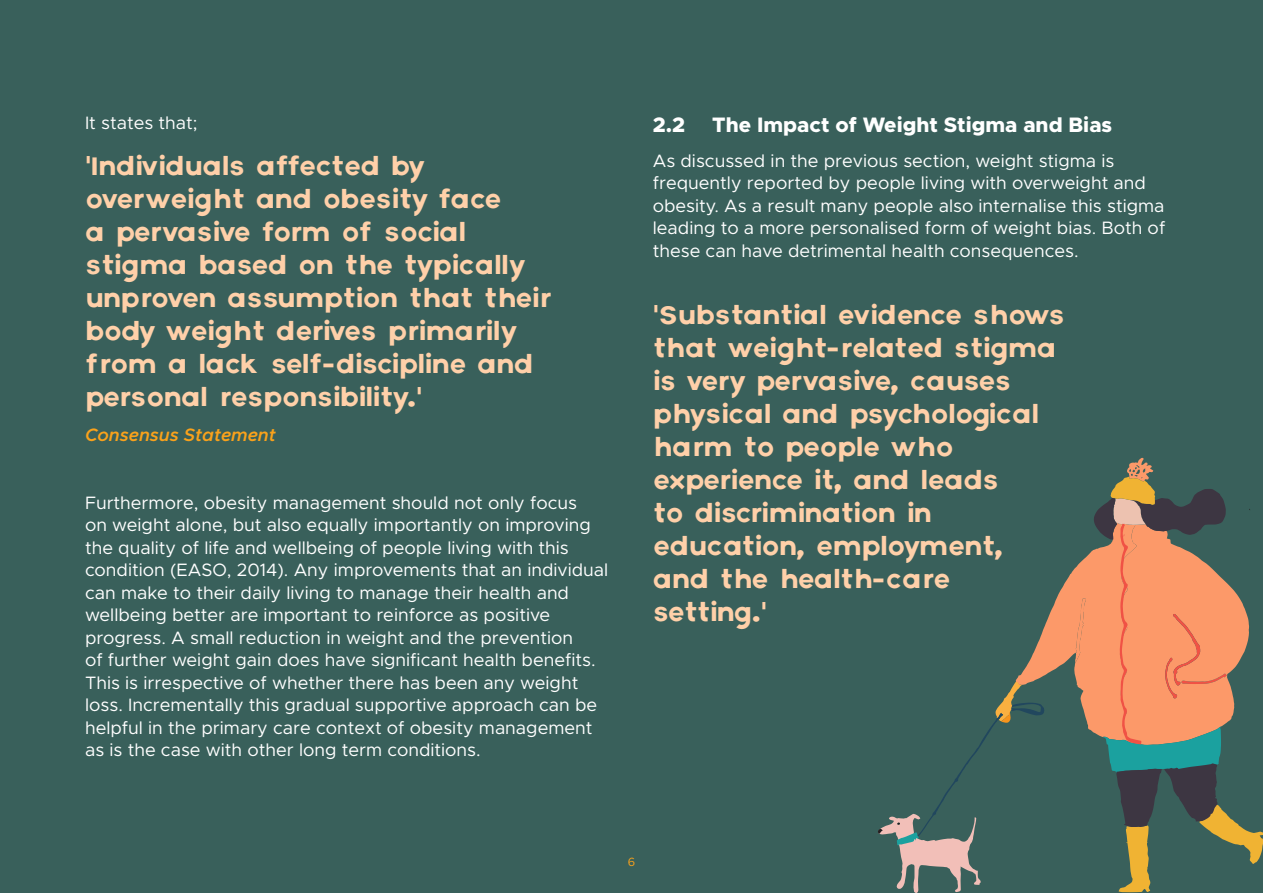
<style>
.page{position:relative;width:1263px;height:893px;background:#39605b}
.page>*{position:absolute;margin:0;border:0;box-sizing:border-box;transform-origin:0 0}
.t1{font:27px/33px "Axis";color:#ffd0a9}
.t2{font:800 21px "Metropolis";color:#fff}
.t3{font:18px/22.5px "Metropolis";color:#fff}
.t4{font:italic 600 18px "Metropolis";color:#faa21b}
.t5{font:12px "Metropolis";color:#faa21b}
</style>
<div class="page">
<svg style="left:878px;top:458px;width:385px;height:435px"></svg>
<p class="t3" style="left:85px;top:112px;width:114px">It states that;</p>
<p class="t1" style="left:85px;top:150px;width:469px">‘Individuals affected by overweight and obesity face<br>a pervasive form of social stigma based on the typically unproven assumption that their body weight derives primarily from a lack self-discipline and personal responsibility.’</p>
<p class="t4" style="left:85px;top:424px;width:192px">Consensus Statement</p>
<p class="t3" style="left:85px;top:491px;width:525px">Furthermore, obesity management should not only focus<br>on weight alone, but also equally importantly on improving the quality of life and wellbeing of people living with this condition (EASO, 2014). Any improvements that an individual can make to their daily living to manage their health and wellbeing better are important to reinforce as positive progress. A small reduction in weight and the prevention<br>of further weight gain does have significant health benefits.<br>This is irrespective of whether there has been any weight loss. Incrementally this gradual supportive approach can be helpful in the primary care context of obesity management as is the case with other long term conditions.</p>
<h2 class="t2" style="left:653px;top:111px;width:34px">2.2</h2>
<h2 class="t2" style="left:712px;top:111px;width:401px">The Impact of Weight Stigma and Bias</h2>
<p class="t3" style="left:653px;top:149px;width:514px">As discussed in the previous section, weight stigma is frequently reported by people living with overweight and obesity. As a result many people also internalise this stigma leading to a more personalised form of weight bias. Both of these can have detrimental health consequences.</p>
<p class="t1" style="left:653px;top:299px;width:413px">‘Substantial evidence shows that weight-related stigma is very pervasive, causes physical and psychological harm to people who experience it, and leads<br>to discrimination in education, employment, and the health-care setting.’</p>
<p class="t5" style="left:628px;top:855px;width:9px">6</p>
</div>
